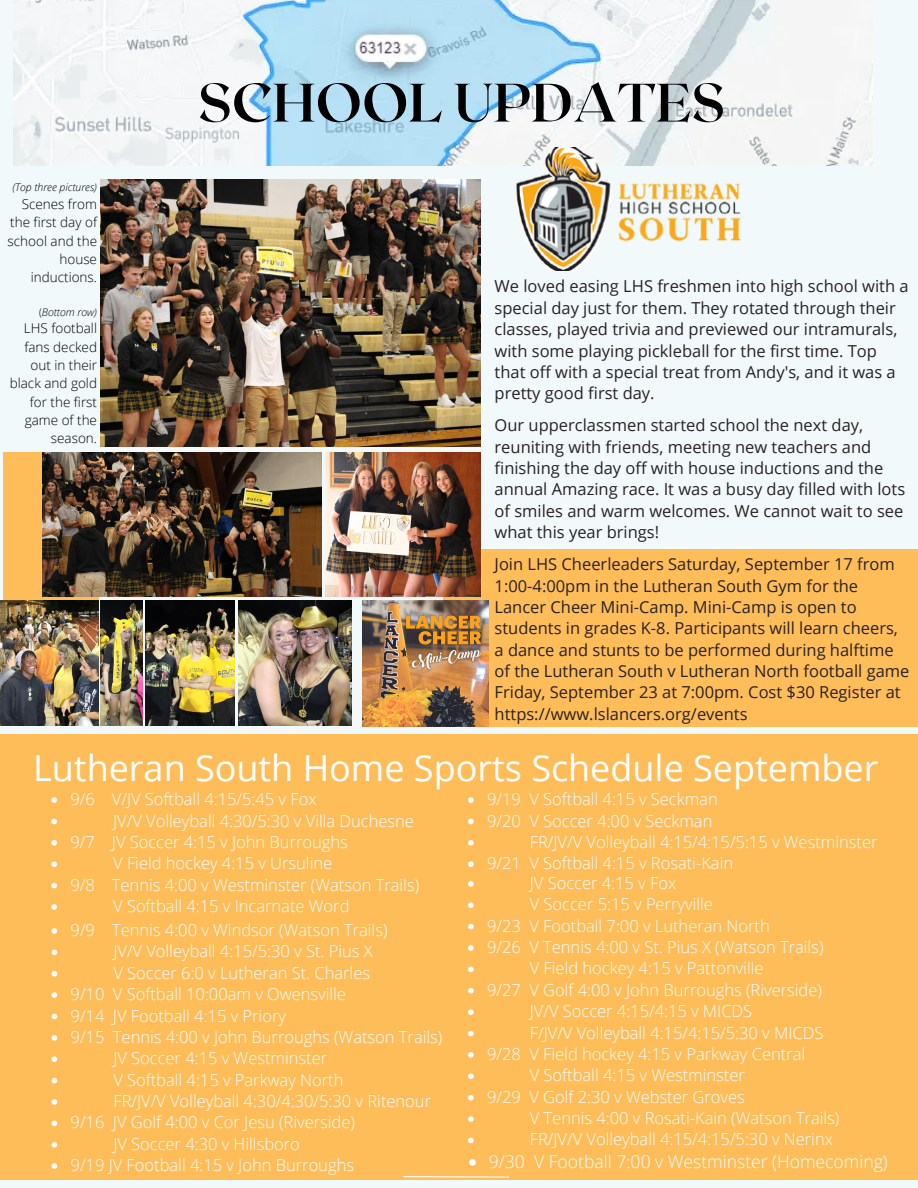
<style>
.page{position:relative;width:918px;height:1188px;background:#f2f9fb}
.page>*{position:absolute;margin:0;border:0;box-sizing:border-box;transform-origin:0 0}
.t1{font:700 54px "Roxborough CF";color:#000}
.t2{font:36px "Open Sans";color:#fff}
.t3{font:300 17.55px "Open Sans";color:#fff}
.t4{font:300 16.5px "Open Sans";color:#fff}
.t5{font:16.5px/21.3px "Open Sans";color:#282224}
.t6{font:300 13.5px/18.5px "Open Sans";color:#000;text-align:right}
.t7{font:italic 300 10.5px "Open Sans";color:#000}
.s1{font-style:normal}
</style>
<div class="page">
<img style="left:13px;top:0;width:860px;height:165px">
<div style="left:4px;top:452px;width:95px;height:148px;background:#ffbd59"></div>
<div style="left:0;top:734px;width:918px;height:445px;background:#ffbd59"></div>
<img style="left:494px;top:147px;width:268px;height:124px">
<img style="left:101px;top:180px;width:380px;height:266px">
<img style="left:42px;top:452px;width:279px;height:144px">
<div style="left:443px;top:549px;width:475px;height:178px;background:#ffbd59"></div>
<img style="left:325px;top:452px;width:156px;height:144px">
<img style="left:362px;top:600px;width:126px;height:126px">
<img style="left:238px;top:600px;width:114px;height:125px">
<img style="left:146px;top:600px;width:88px;height:125px">
<img style="left:0;top:600px;width:99px;height:125px">
<img style="left:101px;top:600px;width:41px;height:125px">
<svg style="left:51px;top:797px;width:6px;height:6px"></svg>
<svg style="left:51px;top:819px;width:6px;height:5px"></svg>
<svg style="left:51px;top:840px;width:6px;height:6px"></svg>
<svg style="left:51px;top:861px;width:6px;height:6px"></svg>
<svg style="left:51px;top:883px;width:6px;height:5px"></svg>
<svg style="left:51px;top:904px;width:6px;height:6px"></svg>
<svg style="left:52px;top:928px;width:5px;height:6px"></svg>
<svg style="left:52px;top:950px;width:5px;height:5px"></svg>
<svg style="left:52px;top:971px;width:5px;height:6px"></svg>
<svg style="left:52px;top:992px;width:5px;height:6px"></svg>
<svg style="left:52px;top:1014px;width:5px;height:5px"></svg>
<svg style="left:52px;top:1035px;width:5px;height:6px"></svg>
<svg style="left:52px;top:1056px;width:5px;height:6px"></svg>
<svg style="left:52px;top:1078px;width:5px;height:5px"></svg>
<svg style="left:52px;top:1099px;width:5px;height:6px"></svg>
<svg style="left:52px;top:1121px;width:5px;height:5px"></svg>
<svg style="left:52px;top:1142px;width:5px;height:6px"></svg>
<svg style="left:52px;top:1163px;width:5px;height:6px"></svg>
<svg style="left:468px;top:797px;width:6px;height:6px"></svg>
<svg style="left:468px;top:819px;width:6px;height:5px"></svg>
<svg style="left:468px;top:840px;width:6px;height:6px"></svg>
<svg style="left:468px;top:861px;width:6px;height:6px"></svg>
<svg style="left:468px;top:881px;width:6px;height:6px"></svg>
<svg style="left:468px;top:902px;width:6px;height:6px"></svg>
<svg style="left:468px;top:924px;width:6px;height:5px"></svg>
<svg style="left:468px;top:945px;width:6px;height:6px"></svg>
<svg style="left:468px;top:967px;width:6px;height:5px"></svg>
<svg style="left:468px;top:988px;width:6px;height:6px"></svg>
<svg style="left:468px;top:1009px;width:6px;height:6px"></svg>
<svg style="left:468px;top:1031px;width:6px;height:5px"></svg>
<svg style="left:468px;top:1052px;width:6px;height:6px"></svg>
<svg style="left:468px;top:1073px;width:6px;height:6px"></svg>
<svg style="left:468px;top:1095px;width:6px;height:5px"></svg>
<svg style="left:468px;top:1116px;width:6px;height:6px"></svg>
<svg style="left:468px;top:1138px;width:6px;height:5px"></svg>
<svg style="left:403px;top:1159px;width:106px;height:19px"></svg>
<p class="t7" style="left:12px;top:180px;width:86px">(Top three pictures)</p>
<p class="t6" style="left:8px;top:195px;width:91px">Scenes from the first day of school and the house inductions.</p>
<p class="t7" style="left:39px;top:305px;width:59px"><span class="s1">(</span>Bottom row)</p>
<p class="t6" style="left:10px;top:319px;width:89px">LHS football fans decked out in their black and gold for the first game of the season.</p>
<h1 class="t1" style="left:198px;top:68px;width:529px">SCHOOL UPDATES</h1>
<p class="t5" style="left:495px;top:275px;width:415px">We loved easing LHS freshmen into high school with a special day just for them. They rotated through their classes, played trivia and previewed our intramurals, with some playing pickleball for the first time. Top that off with a special treat from Andy's, and it was a pretty good first day.</p>
<p class="t5" style="left:495px;top:414px;width:412px">Our upperclassmen started school the next day, reuniting with friends, meeting new teachers and finishing the day off with house inductions and the annual Amazing race. It was a busy day filled with lots of smiles and warm welcomes. We cannot wait to see what this year brings!</p>
<p class="t5" style="left:495px;top:553px;width:416px">Join LHS Cheerleaders Saturday, September 17 from 1:00-4:00pm in the Lutheran South Gym for the Lancer Cheer Mini-Camp. Mini-Camp is open to students in grades K-8. Participants will learn cheers, a dance and stunts to be performed during halftime of the Lutheran South v Lutheran North football game Friday, September 23 at 7:00pm. Cost $30 Register at https://www.lslancers.org/events</p>
<h2 class="t2" style="left:33px;top:743px;width:847px">Lutheran South Home Sports Schedule September</h2>
<p class="t4" style="left:70px;top:788px;width:248px">9/6 V/JV Softball 4:15/5:45 v Fox</p>
<p class="t4" style="left:113px;top:809px;width:302px">JV/V Volleyball 4:30/5:30 v Villa Duchesne</p>
<p class="t4" style="left:70px;top:830px;width:279px">9/7 JV Soccer 4:15 v John Burroughs</p>
<p class="t4" style="left:113px;top:852px;width:220px">V Field hockey 4:15 v Ursuline</p>
<p class="t4" style="left:70px;top:873px;width:350px">9/8 Tennis 4:00 v Westminster (Watson Trails)</p>
<p class="t4" style="left:113px;top:894px;width:238px">V Softball 4:15 v Incarnate Word</p>
<p class="t4" style="left:71px;top:918px;width:318px">9/9 Tennis 4:00 v Windsor (Watson Trails)</p>
<p class="t4" style="left:113px;top:940px;width:261px">JV/V Volleyball 4:15/5:30 v St. Pius X</p>
<p class="t4" style="left:113px;top:961px;width:258px">V Soccer 6:0 v Lutheran St. Charles</p>
<p class="t4" style="left:71px;top:983px;width:277px">9/10 V Softball 10:00am v Owensville</p>
<p class="t4" style="left:71px;top:1004px;width:217px">9/14 JV Football 4:15 v Priory</p>
<p class="t4" style="left:71px;top:1025px;width:373px">9/15 Tennis 4:00 v John Burroughs (Watson Trails)</p>
<p class="t4" style="left:113px;top:1047px;width:215px">JV Soccer 4:15 v Westminster</p>
<p class="t4" style="left:113px;top:1068px;width:231px">V Softball 4:15 v Parkway North</p>
<p class="t4" style="left:113px;top:1089px;width:319px">FR/JV/V Volleyball 4:30/4:30/5:30 v Ritenour</p>
<p class="t4" style="left:71px;top:1111px;width:286px">9/16 JV Golf 4:00 v Cor Jesu (Riverside)</p>
<p class="t4" style="left:113px;top:1132px;width:188px">JV Soccer 4:30 v Hillsboro</p>
<p class="t4" style="left:71px;top:1154px;width:285px">9/19 JV Football 4:15 v John Burroughs</p>
<p class="t4" style="left:487px;top:788px;width:232px">9/19 V Softball 4:15 v Seckman</p>
<p class="t4" style="left:487px;top:809px;width:227px">9/20 V Soccer 4:00 v Seckman</p>
<p class="t4" style="left:530px;top:830px;width:349px">FR/JV/V Volleyball 4:15/4:15/5:15 v Westminster</p>
<p class="t4" style="left:487px;top:852px;width:248px">9/21 V Softball 4:15 v Rosati-Kain</p>
<p class="t4" style="left:530px;top:871px;width:148px">JV Soccer 4:15 v Fox</p>
<p class="t4" style="left:530px;top:893px;width:185px">V Soccer 5:15 v Perryville</p>
<p class="t4" style="left:487px;top:914px;width:284px">9/23 V Football 7:00 v Lutheran North</p>
<p class="t4" style="left:487px;top:935px;width:338px">9/26 V Tennis 4:00 v St. Pius X (Watson Trails)</p>
<p class="t4" style="left:530px;top:957px;width:235px">V Field hockey 4:15 v Pattonville</p>
<p class="t4" style="left:487px;top:978px;width:336px">9/27 V Golf 4:00 v John Burroughs (Riverside)</p>
<p class="t4" style="left:530px;top:1000px;width:224px">JV/V Soccer 4:15/4:15 v MICDS</p>
<p class="t4" style="left:530px;top:1021px;width:295px">F/JV/V Volleyball 4:15/4:15/5:30 v MICDS</p>
<p class="t4" style="left:487px;top:1042px;width:320px">9/28 V Field hockey 4:15 v Parkway Central</p>
<p class="t4" style="left:530px;top:1064px;width:217px">V Softball 4:15 v Westminster</p>
<p class="t4" style="left:487px;top:1085px;width:259px">9/29 V Golf 2:30 v Webster Groves</p>
<p class="t4" style="left:530px;top:1106px;width:311px">V Tennis 4:00 v Rosati-Kain (Watson Trails)</p>
<p class="t4" style="left:530px;top:1128px;width:305px">FR/JV/V Volleyball 4:15/4:15/5:30 v Nerinx</p>
<p class="t3" style="left:489px;top:1149px;width:400px">9/30 V Football 7:00 v Westminster (Homecoming)</p>
</div>
